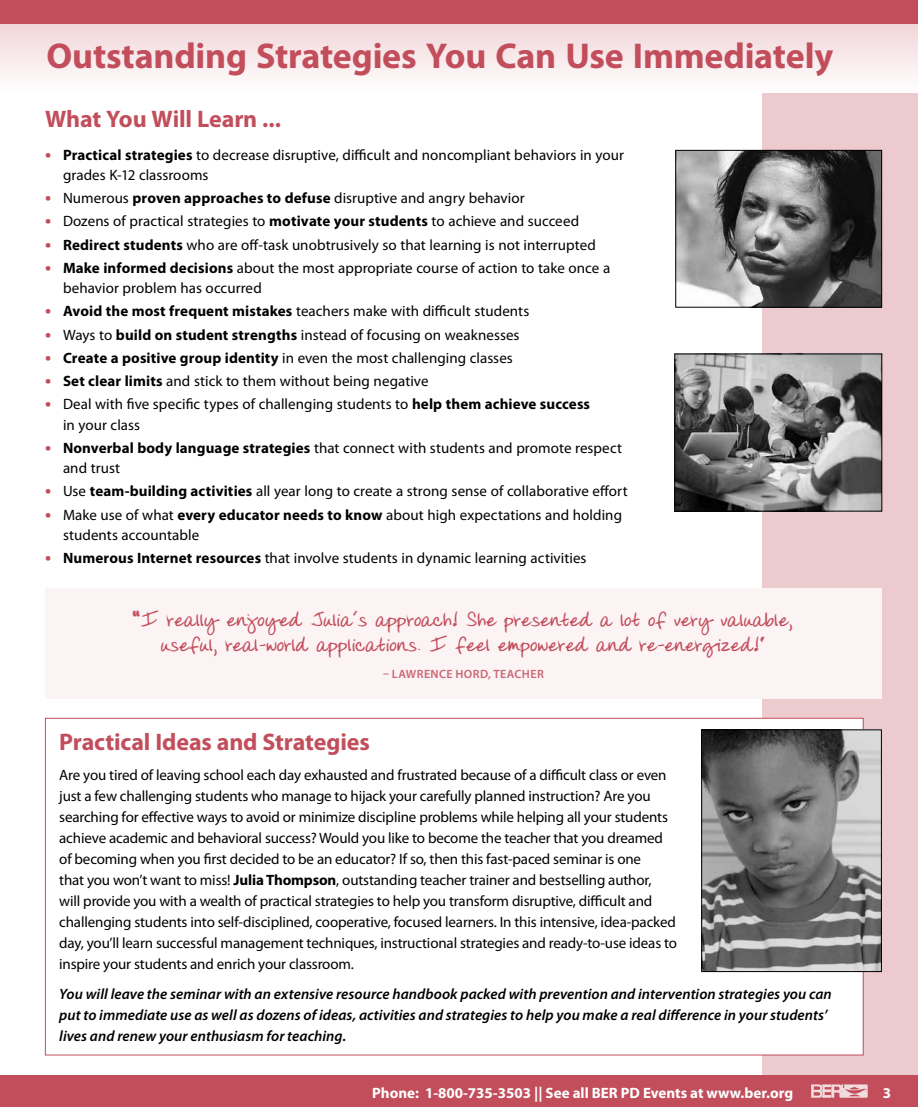
<style>
.page{position:relative;width:918px;height:1107px;background:#fff}
.page>*{position:absolute;margin:0;border:0;box-sizing:border-box;transform-origin:0 0}
.t1{font:700 36px "Myriad Pro";letter-spacing:-.005em;color:#c24e5c}
.t2{font:700 24px "Myriad Pro";letter-spacing:-.005em;color:#c24e5c}
.t3{font:700 21px/25.2px "Donnys Hand";letter-spacing:.005em;color:#c24e5c;text-align:center}
.t4{font:15px/21px "Myriad Pro";letter-spacing:-.01em;color:#000}
.t5{font:italic 600 15px/21px "Myriad Pro";letter-spacing:.005em;color:#000}
.t6{font:700 15px "Myriad Pro";color:#fff}
.t7{font:600 12px "Myriad Pro";letter-spacing:.035em;color:#ca6773}
.s1{font-weight:700;font-size:18px;color:#c24e5c}
.s2{font-weight:700}
</style>
<div class="page">
<div style="left:763px;top:0;width:155px;height:1107px;background:#edcace"></div>
<div style="left:0;top:1076px;width:918px;height:31px;background:#c24e5c"></div>
<svg style="left:811px;top:1084px;width:57px;height:14px"></svg>
<svg style="left:0;top:24px;width:918px;height:68px"></svg>
<div style="left:0;top:0;width:918px;height:24px;background:#c24e5c"></div>
<div style="left:45px;top:588px;width:837px;height:111px;background:#fbf3f4"></div>
<div style="left:45px;top:718px;width:818px;height:337px;background:#fff"></div>
<img style="left:677px;top:152px;width:203px;height:154px">
<div style="left:675px;top:150px;width:207px;height:158px;border:1px solid #000"></div>
<img style="left:677px;top:356px;width:203px;height:153px">
<div style="left:675px;top:354px;width:207px;height:157px;border:1px solid #000"></div>
<img style="left:703px;top:731px;width:177px;height:239px">
<div style="left:701px;top:729px;width:181px;height:243px;border:1px solid #000"></div>
<h1 class="t1" style="left:46px;top:32px;width:788px">Outstanding Strategies You Can Use Immediately</h1>
<h2 class="t2" style="left:45px;top:104px;width:238px">What You Will Learn ...</h2>
<p class="t4" style="left:63px;top:144px;width:563px;line-height:20.2px;text-indent:-18px"><span class="s1">•</span> <span class="s2">Practical strategies</span> to decrease disruptive, difficult and noncompliant behaviors in your grades K-12 classrooms</p>
<p class="t4" style="left:45px;top:187px;width:481px"><span class="s1">•</span> Numerous <span class="s2">proven approaches to defuse</span> disruptive and angry behavior</p>
<p class="t4" style="left:45px;top:211px;width:536px"><span class="s1">•</span> Dozens of practical strategies to <span class="s2">motivate your students</span> to achieve and succeed</p>
<p class="t4" style="left:45px;top:234px;width:552px"><span class="s1">•</span> <span class="s2">Redirect students</span> who are off-task unobtrusively so that learning is not interrupted</p>
<p class="t4" style="left:63px;top:258px;width:549px;line-height:20.2px;text-indent:-18px"><span class="s1">•</span> <span class="s2">Make informed decisions</span> about the most appropriate course of action to take once a behavior problem has occurred</p>
<p class="t4" style="left:45px;top:301px;width:486px"><span class="s1">•</span> <span class="s2">Avoid the most frequent mistakes</span> teachers make with difficult students</p>
<p class="t4" style="left:45px;top:324px;width:476px"><span class="s1">•</span> Ways to <span class="s2">build on student strengths</span> instead of focusing on weaknesses</p>
<p class="t4" style="left:45px;top:347px;width:469px"><span class="s1">•</span> <span class="s2">Create a positive group identity</span> in even the most challenging classes</p>
<p class="t4" style="left:45px;top:370px;width:385px"><span class="s1">•</span> <span class="s2">Set clear limits</span> and stick to them without being negative</p>
<p class="t4" style="left:63px;top:394px;width:529px;line-height:20.2px;text-indent:-18px"><span class="s1">•</span> Deal with five specific types of challenging students to <span class="s2">help them achieve success </span>in your class</p>
<p class="t4" style="left:63px;top:438px;width:561px;line-height:20.2px;text-indent:-18px"><span class="s1">•</span> <span class="s2">Nonverbal body language strategies</span> that connect with students and promote respect and trust</p>
<p class="t4" style="left:45px;top:481px;width:584px"><span class="s1">•</span> Use <span class="s2">team-building activities</span> all year long to create a strong sense of collaborative effort</p>
<p class="t4" style="left:63px;top:504px;width:561px;line-height:20.2px;text-indent:-18px"><span class="s1">•</span> Make use of what <span class="s2">every educator needs to know</span> about high expectations and holding students accountable</p>
<p class="t4" style="left:45px;top:547px;width:543px"><span class="s1">•</span> <span class="s2">Numerous Internet resources</span> that involve students in dynamic learning activities</p>
<h3 class="t3" style="left:134px;top:609px;width:660px">““I really enjoyed Julia’s approach! She presented a lot of very valuable, useful, real-world applications. I feel empowered and re-energized!”</h3>
<p class="t7" style="left:383px;top:666px;width:162px">– LAWRENCE HORD, TEACHER</p>
<h2 class="t2" style="left:59px;top:726px;width:312px">Practical Ideas and Strategies</h2>
<p class="t4" style="left:59px;top:764px;width:619px">Are you tired of leaving school each day exhausted and frustrated because of a difficult class or even just a few challenging students who manage to hijack your carefully planned instruction? Are you searching for effective ways to avoid or minimize discipline problems while helping all your students achieve academic and behavioral success? Would you like to become the teacher that you dreamed of becoming when you first decided to be an educator? If so, then this fast-paced seminar is one<br>that you won’t want to miss! <span class="s2">Julia Thompson</span>, outstanding teacher trainer and bestselling author,<br>will provide you with a wealth of practical strategies to help you transform disruptive, difficult and challenging students into self-disciplined, cooperative, focused learners. In this intensive, idea-packed day, you’ll learn successful management techniques, instructional strategies and ready-to-use ideas to inspire your students and enrich your classroom.</p>
<p class="t5" style="left:59px;top:983px;width:774px">You will leave the seminar with an extensive resource handbook packed with prevention and intervention strategies you can put to immediate use as well as dozens of ideas, activities and strategies to help you make a real difference in your students’ lives and renew your enthusiasm for teaching.</p>
<p class="t6" style="left:372px;top:1083px;width:422px">Phone: 1-800-735-3503 || See all BER PD Events at www.ber.org</p>
<p class="t6" style="left:883px;top:1083px;width:10px">3</p>
</div>
